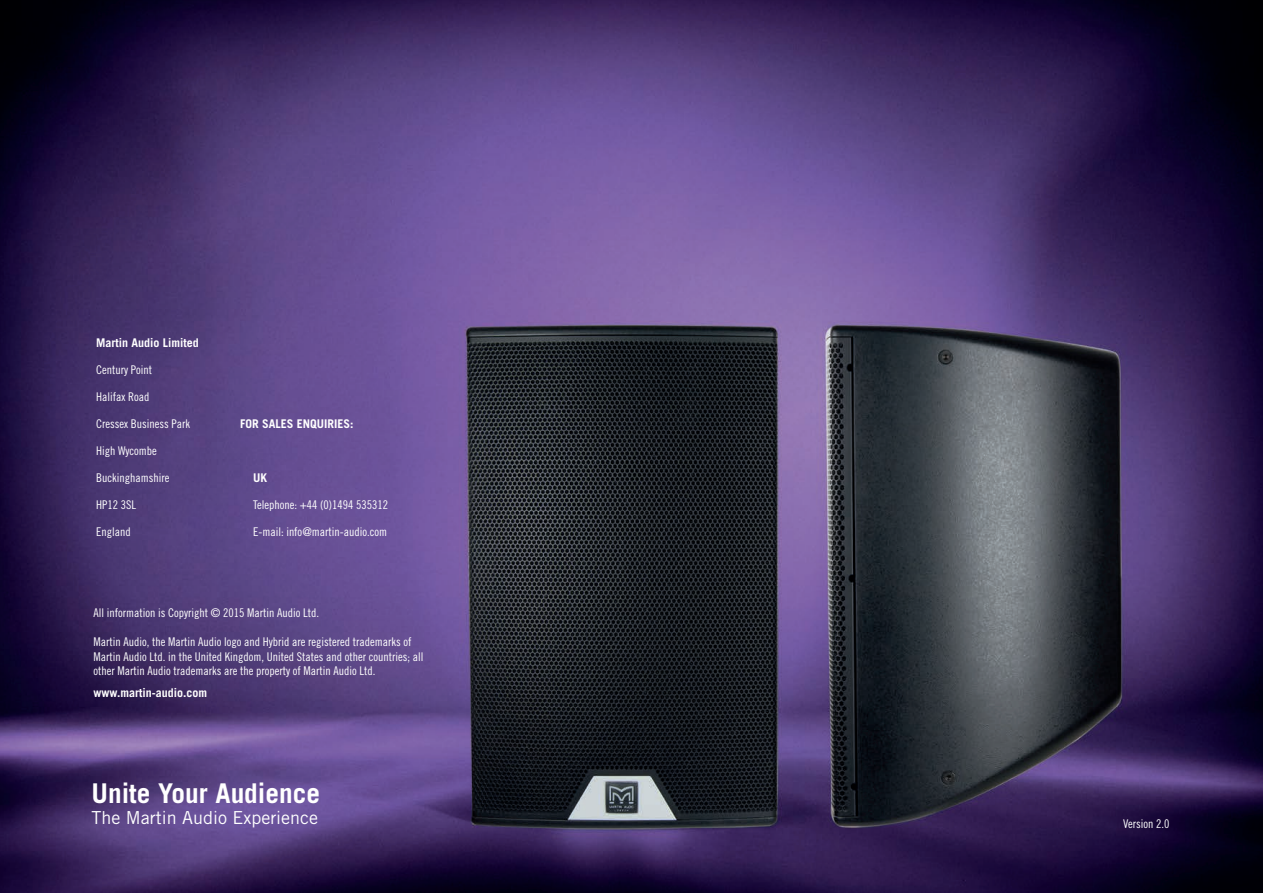
<style>
.page{position:relative;width:1263px;height:893px;background:#fff}
.page>*{position:absolute;margin:0;border:0;box-sizing:border-box;transform-origin:0 0}
.t1{font:700 27.3px "Trade Gothic";color:#fff}
.t2{font:18px "Trade Gothic";color:#fff}
.t3{font:12px/14.4px "Trade Gothic Cond Eighteen";color:#fff}
.t4{font:700 12px "Trade Gothic";color:#fff}
</style>
<div class="page">
<img style="left:0;top:0;width:1263px;height:893px">
<p class="t4" style="left:96px;top:335px;width:104px">Martin Audio Limited</p>
<p class="t3" style="left:96px;top:362px;width:57px">Century Point</p>
<p class="t3" style="left:96px;top:389px;width:55px">Halifax Road</p>
<p class="t3" style="left:96px;top:416px;width:95px">Cressex Business Park</p>
<p class="t3" style="left:96px;top:443px;width:62px">High Wycombe</p>
<p class="t3" style="left:96px;top:470px;width:75px">Buckinghamshire</p>
<p class="t3" style="left:96px;top:497px;width:41px">HP12 3SL</p>
<p class="t3" style="left:96px;top:524px;width:36px">England</p>
<p class="t4" style="left:240px;top:416px;width:115px">FOR SALES ENQUIRIES:</p>
<p class="t4" style="left:253px;top:470px;width:16px">UK</p>
<p class="t3" style="left:253px;top:497px;width:137px">Telephone: +44 (0)1494 535312</p>
<p class="t3" style="left:253px;top:524px;width:136px">E-mail: info@martin-audio.com</p>
<p class="t3" style="left:94px;top:606px;width:227px">All information is Copyright © 2015 Martin Audio Ltd.</p>
<p class="t3" style="left:94px;top:635px;width:331px">Martin Audio, the Martin Audio logo and Hybrid are registered trademarks of<br>Martin Audio Ltd. in the United Kingdom, United States and other countries; all other Martin Audio trademarks are the property of Martin Audio Ltd.</p>
<p class="t4" style="left:94px;top:685px;width:115px">www.martin-audio.com</p>
<h1 class="t1" style="left:91px;top:776px;width:230px">Unite Your Audience</h1>
<h2 class="t2" style="left:91px;top:807px;width:228px">The Martin Audio Experience</h2>
<p class="t3" style="left:1123px;top:817px;width:48px">Version 2.0</p>
</div>
